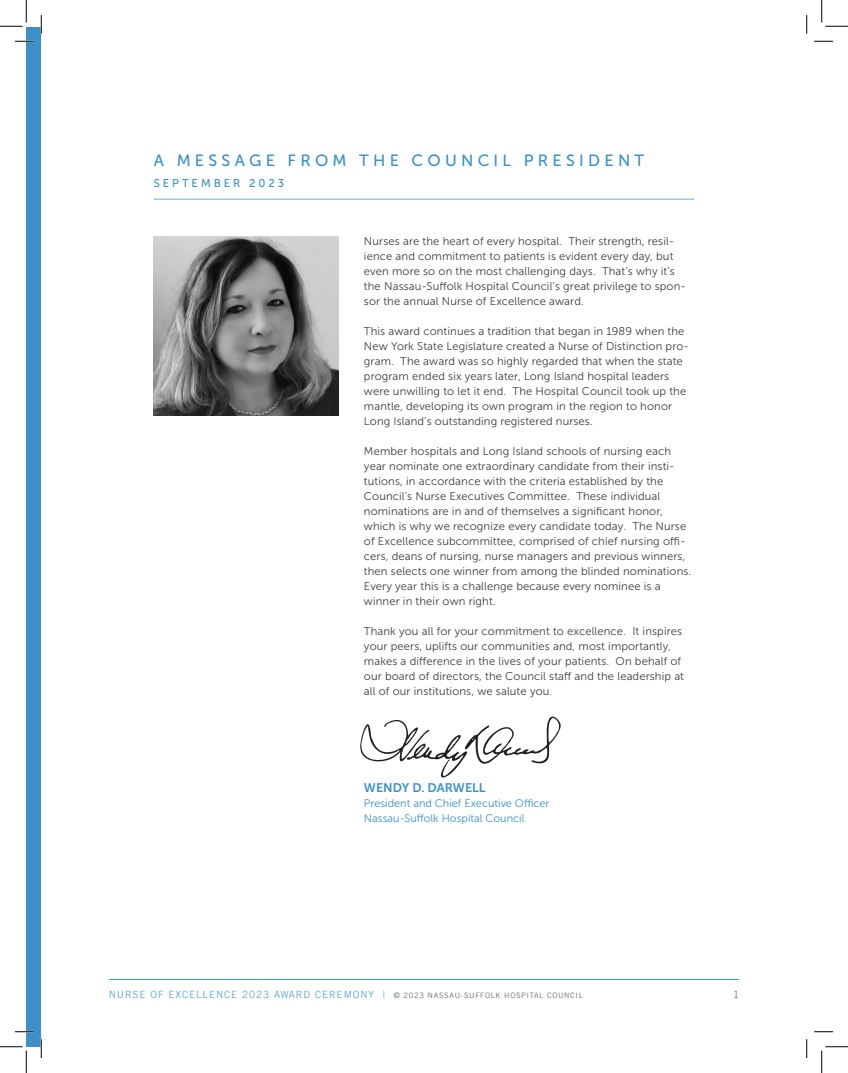
<style>
.page{position:relative;width:848px;height:1073px;background:#fff}
.page>*{position:absolute;margin:0;border:0;box-sizing:border-box;transform-origin:0 0}
.HANYS_Hyphenation{font:16.25px "Museo Sans 500";letter-spacing:.26em;color:#3b90c7}
.HANYS_Hyphenation-2{font:12.5px "Museo Sans 700";color:#3b90c7}
.Text{font:11.25px/15px "Museo Sans 300";letter-spacing:.01em;color:#3e3e3f}
.HANYS_Hyphenation-3{font:11.25px "Museo Sans 500";letter-spacing:.26em;color:#3b90c7}
.HANYS_Hyphenation-4{font:11px/15px "Museo Sans 300";color:#3b90c7}
.t1{font:10px "Trade Gothic LT";letter-spacing:.09em;color:#62a6d2}
.t2{font:10px "Trade Gothic LT";color:#6c6d70}
.s1{font-size:7.5px;color:#6c6d70}
</style>
<div class="page">
<hr style="left:109px;top:979px;width:630px;height:1px;background:#2fa3c8">
<div style="left:26px;top:27px;width:15px;height:1019px;background:#3b90c7"></div>
<hr style="left:154px;top:199px;width:540px;height:1px;background:#63bad6">
<img style="left:154px;top:236px;width:185px;height:179px">
<svg style="left:360px;top:716px;width:200px;height:61px"></svg>
<svg style="left:15px;top:40px;width:19px;height:2px"></svg>
<svg style="left:814px;top:40px;width:18px;height:2px"></svg>
<svg style="left:15px;top:1031px;width:19px;height:1px"></svg>
<svg style="left:814px;top:1031px;width:18px;height:1px"></svg>
<svg style="left:40px;top:15px;width:2px;height:19px"></svg>
<svg style="left:40px;top:1039px;width:2px;height:19px"></svg>
<svg style="left:806px;top:15px;width:1px;height:19px"></svg>
<svg style="left:806px;top:1039px;width:1px;height:19px"></svg>
<svg style="left:0;top:0;width:27px;height:27px"></svg>
<svg style="left:0;top:1046px;width:27px;height:26px"></svg>
<svg style="left:821px;top:0;width:27px;height:27px"></svg>
<svg style="left:821px;top:1046px;width:27px;height:26px"></svg>
<p class="HANYS_Hyphenation" style="left:154px;top:151px;width:492px">A MESSAGE FROM THE COUNCIL PRESIDENT</p>
<p class="HANYS_Hyphenation-3" style="left:154px;top:177px;width:132px">SEPTEMBER 2023</p>
<p class="Text" style="left:364px;top:233px;width:323px">Nurses are the heart of every hospital. Their strength, resil&shy;ience and commitment to patients is evident every day, but even more so on the most challenging days. That’s why it’s the Nassau-Suffolk Hospital Council’s great privilege to spon&shy;sor the annual Nurse of Excellence award.</p>
<p class="Text" style="left:364px;top:323px;width:326px">This award continues a tradition that began in 1989 when the New York State Legislature created a Nurse of Distinction pro&shy;gram. The award was so highly regarded that when the state program ended six years later, Long Island hospital leaders were unwilling to let it end. The Hospital Council took up the mantle, developing its own program in the region to honor Long Island’s outstanding registered nurses.</p>
<p class="Text" style="left:364px;top:443px;width:329px">Member hospitals and Long Island schools of nursing each year nominate one extraordinary candidate from their insti&shy;tutions, in accordance with the criteria established by the Council’s Nurse Executives Committee. These individual nominations are in and of themselves a significant honor, which is why we recognize every candidate today. The Nurse of Excellence subcommittee, comprised of chief nursing offi&shy;cers, deans of nursing, nurse managers and previous winners, then selects one winner from among the blinded nominations.<br>Every year this is a challenge because every nominee is a winner in their own right.</p>
<p class="Text" style="left:364px;top:623px;width:321px">Thank you all for your commitment to excellence. It inspires your peers, uplifts our communities and, most importantly, makes a difference in the lives of your patients. On behalf of our board of directors, the Council staff and the leadership at all of our institutions, we salute you.</p>
<p class="HANYS_Hyphenation-2" style="left:364px;top:780px;width:123px">WENDY D. DARWELL</p>
<p class="HANYS_Hyphenation-4" style="left:364px;top:795px;width:187px">President and Chief Executive Officer<br>Nassau-Suffolk Hospital Council</p>
<p class="t1" style="left:109px;top:988px;width:475px">NURSE OF EXCELLENCE 2023 AWARD CEREMONY | <span class="s1">© 2023 NASSAU-SUFFOLK HOSPITAL COUNCIL</span></p>
<p class="t2" style="left:733px;top:988px;width:8px">1</p>
</div>
